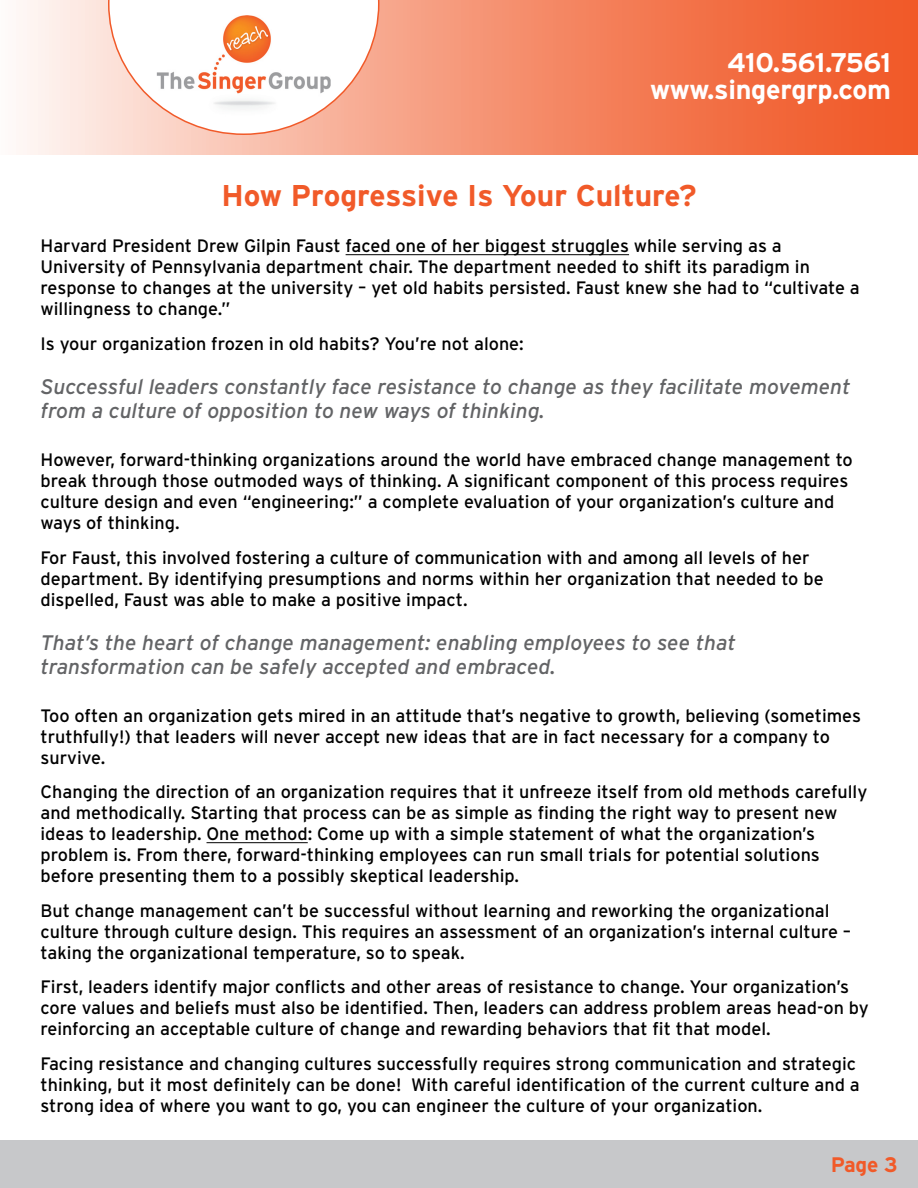
<style>
.page{position:relative;width:918px;height:1188px;background:#fff}
.page>*{position:absolute;margin:0;border:0;box-sizing:border-box;transform-origin:0 0}
.t1{font:700 30px "Interstate";color:#f15a29}
.t2{font:700 27px/27px "Interstate";letter-spacing:-.01em;color:#fff;text-align:right}
.t3{font:italic 21px/24px "Interstate";color:#636466}
.t4{font:700 21px "Interstate";color:#f15a29}
.t5{font:18px/21px "Interstate";color:#000}
</style>
<div class="page">
<svg style="left:19px;top:0;width:899px;height:155px;background:#f48e6d"></svg>
<svg style="left:108px;top:0;width:272px;height:135px"></svg>
<div style="left:0;top:1141px;width:918px;height:47px;background:#c7c8ca"></div>
<hr style="left:346px;top:254px;width:283px;height:1px;background:#000">
<hr style="left:207px;top:842px;width:101px;height:1px;background:#000">
<h2 class="t2" style="left:650px;top:48px;width:242px">410.561.7561 www.singergrp.com</h2>
<h1 class="t1" style="left:221px;top:179px;width:477px">How Progressive Is Your Culture?</h1>
<p class="t5" style="left:40px;top:235px;width:821px">Harvard President Drew Gilpin Faust faced one of her biggest struggles while serving as a University of Pennsylvania department chair. The department needed to shift its paradigm in response to changes at the university – yet old habits persisted. Faust knew she had to “cultivate a willingness to change.”</p>
<p class="t5" style="left:40px;top:333px;width:485px">Is your organization frozen in old habits? You’re not alone:</p>
<p class="t3" style="left:40px;top:375px;width:811px">Successful leaders constantly face resistance to change as they facilitate movement from a culture of opposition to new ways of thinking.</p>
<p class="t5" style="left:40px;top:449px;width:814px">However, forward-thinking organizations around the world have embraced change management to break through those outmoded ways of thinking. A significant component of this process requires culture design and even “engineering:” a complete evaluation of your organization’s culture and ways of thinking.</p>
<p class="t5" style="left:40px;top:547px;width:785px">For Faust, this involved fostering a culture of communication with and among all levels of her department. By identifying presumptions and norms within her organization that needed to be dispelled, Faust was able to make a positive impact.</p>
<p class="t3" style="left:40px;top:630px;width:697px">That’s the heart of change management: enabling employees to see that transformation can be safely accepted and embraced.</p>
<p class="t5" style="left:40px;top:705px;width:822px">Too often an organization gets mired in an attitude that’s negative to growth, believing (sometimes truthfully!) that leaders will never accept new ideas that are in fact necessary for a company to survive.</p>
<p class="t5" style="left:40px;top:781px;width:828px">Changing the direction of an organization requires that it unfreeze itself from old methods carefully and methodically. Starting that process can be as simple as finding the right way to present new ideas to leadership. One method: Come up with a simple statement of what the organization’s problem is. From there, forward-thinking employees can run small trials for potential solutions before presenting them to a possibly skeptical leadership.</p>
<p class="t5" style="left:40px;top:900px;width:812px">But change management can’t be successful without learning and reworking the organizational culture through culture design. This requires an assessment of an organization’s internal culture – taking the organizational temperature, so to speak.</p>
<p class="t5" style="left:40px;top:976px;width:830px">First, leaders identify major conflicts and other areas of resistance to change. Your organization’s core values and beliefs must also be identified. Then, leaders can address problem areas head-on by reinforcing an acceptable culture of change and rewarding behaviors that fit that model.</p>
<p class="t5" style="left:40px;top:1053px;width:821px">Facing resistance and changing cultures successfully requires strong communication and strategic thinking, but it most definitely can be done! With careful identification of the current culture and a strong idea of where you want to go, you can engineer the culture of your organization.</p>
<p class="t4" style="left:831px;top:1153px;width:68px">Page 3</p>
</div>
